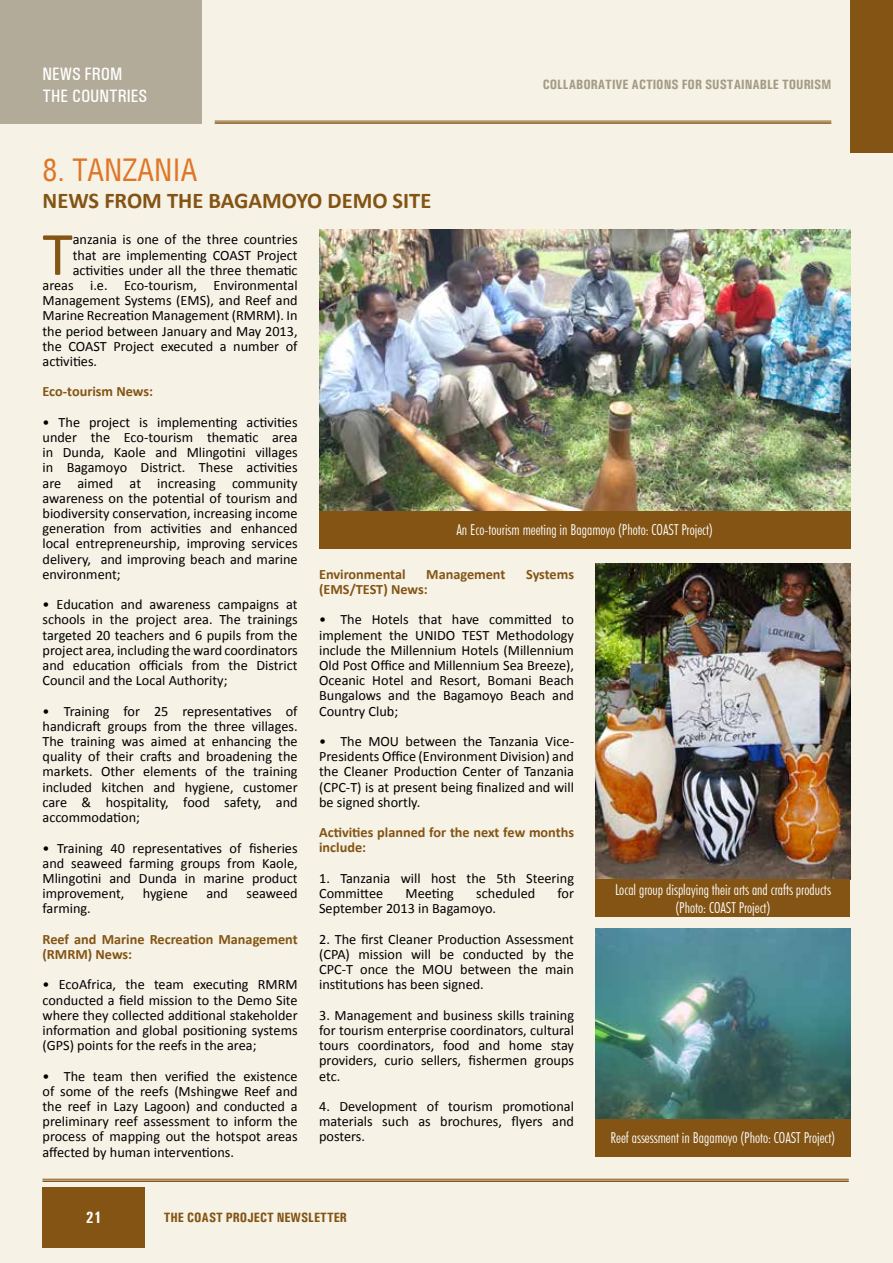
<style>
.page{position:relative;width:893px;height:1263px;background:#f6f2e6}
.page>*{position:absolute;margin:0;border:0;box-sizing:border-box;transform-origin:0 0}
.t1{font:62.1px "Calibri";color:#835414}
.t2{font:condensed 30px "Helvetica";color:#df7627}
.t3{font:700 22.5px "Calibri";color:#835414}
.t4{font:500 condensed 18px/21.6px "Univers";color:#fff}
.t5{font:700 condensed 16.5px "Univers";color:#fff}
.t6{font:300 condensed 15px/18px "Futura BT";color:#fff;text-align:center}
.t7{font:14.25px/15.1px "Calibri";color:#000;text-align:justify}
.t8{font:700 14.25px/15.1px "Calibri";color:#835414}
.t9{font:700 condensed 13.5px "Univers";color:#a29b85}
.t10{font:700 condensed 13.5px "Univers";color:#835414}
</style>
<div class="page">
<div style="left:43px;top:1187px;width:102px;height:61px;background:#835414"></div>
<hr style="left:43px;top:1179px;width:806px;height:1px;background:#835414">
<hr style="left:43px;top:1180px;width:806px;height:2px;background:#835414">
<div style="left:0;top:0;width:201px;height:124px;background:#b3ab99"></div>
<div style="left:850px;top:0;width:43px;height:153px;background:#835414"></div>
<hr style="left:215px;top:121px;width:616px;height:1px;background:#835414">
<hr style="left:215px;top:122px;width:616px;height:2px;background:#835414">
<img style="left:595px;top:928px;width:255px;height:191px">
<div style="left:595px;top:1119px;width:255px;height:37px;background:#835414"></div>
<img style="left:319px;top:229px;width:531px;height:282px">
<div style="left:319px;top:511px;width:531px;height:37px;background:#835414"></div>
<img style="left:595px;top:563px;width:255px;height:316px">
<div style="left:595px;top:879px;width:255px;height:38px;background:#835414"></div>
<p class="t4" style="left:43px;top:63px;width:106px">NEWS FROM<br>THE COUNTRIES</p>
<p class="t9" style="left:543px;top:77px;width:290px">COLLABORATIVE ACTIONS FOR SUSTAINABLE TOURISM</p>
<h2 class="t2" style="left:43px;top:151px;width:157px">8. TANZANIA</h2>
<h3 class="t3" style="left:43px;top:186px;width:390px">NEWS FROM THE BAGAMOYO DEMO SITE</h3>
<h1 class="t1" style="left:43px;top:215px;width:32px">T</h1>
<p class="t7" style="left:73px;top:232px;width:226px">anzania is one of the three countries</p>
<p class="t7" style="left:73px;top:247px;width:226px">that are implementing COAST Project</p>
<p class="t7" style="left:73px;top:262px;width:226px">activities under all the three thematic</p>
<p class="t7" style="left:43px;top:278px;width:257px">areas i.e. Eco-tourism, Environmental</p>
<p class="t7" style="left:43px;top:293px;width:257px">Management Systems (EMS), and Reef and</p>
<p class="t7" style="left:43px;top:308px;width:257px">Marine Recreation Management (RMRM). In</p>
<p class="t7" style="left:43px;top:323px;width:257px">the period between January and May 2013,</p>
<p class="t7" style="left:43px;top:338px;width:257px">the COAST Project executed a number of</p>
<p class="t7" style="left:43px;top:354px;width:56px">activities.</p>
<p class="t8" style="left:43px;top:384px;width:112px">Eco-tourism News:</p>
<p class="t7" style="left:43px;top:414px;width:257px">• The project is implementing activities under the Eco-tourism thematic area in Dunda, Kaole and Mlingotini villages in Bagamoyo District. These activities are aimed at increasing community awareness on the potential of tourism and biodiversity conservation, increasing income generation from activities and enhanced local entrepreneurship, improving services delivery, and improving beach and marine environment;</p>
<p class="t7" style="left:43px;top:597px;width:257px">• Education and awareness campaigns at schools in the project area. The trainings targeted 20 teachers and 6 pupils from the project area, including the ward coordinators and education officials from the District Council and the Local Authority;</p>
<p class="t7" style="left:43px;top:703px;width:257px">• Training for 25 representatives of handicraft groups from the three villages.<br>The training was aimed at enhancing the quality of their crafts and broadening the markets. Other elements of the training included kitchen and hygiene, customer care &amp; hospitality, food safety, and accommodation;</p>
<p class="t7" style="left:43px;top:840px;width:257px">• Training 40 representatives of fisheries and seaweed farming groups from Kaole, Mlingotini and Dunda in marine product improvement,</p>
<p class="t6" style="left:456px;top:521px;width:258px">An Eco-tourism meeting in Bagamoyo (Photo: COAST Project)</p>
<p class="t8" style="left:319px;top:566px;width:88px">Environmental</p>
<p class="t8" style="left:426px;top:566px;width:81px">Management</p>
<p class="t8" style="left:526px;top:566px;width:49px">Systems</p>
<p class="t8" style="left:319px;top:582px;width:110px">(EMS/TEST) News:</p>
<p class="t7" style="left:319px;top:612px;width:256px">• The Hotels that have committed to implement the UNIDO TEST Methodology include the Millennium Hotels (Millennium Old Post Office and Millennium Sea Breeze), Oceanic Hotel and Resort, Bomani Beach Bungalows and the Bagamoyo Beach and Country Club;</p>
<p class="t7" style="left:319px;top:734px;width:256px">• The MOU between the Tanzania Vice-Presidents Office (Environment Division) and the Cleaner Production Center of Tanzania (CPC-T) is at present being finalized and will be signed shortly.</p>
<p class="t8" style="left:319px;top:825px;width:256px">Activities planned for the next few months include:</p>
<p class="t7" style="left:319px;top:871px;width:256px">1. Tanzania will host the 5th Steering<br>Committee</p>
<p class="t6" style="left:615px;top:880px;width:217px">Local group displaying their arts and crafts products (Photo: COAST Project)</p>
<p class="t7" style="left:406px;top:886px;width:50px">Meeting</p>
<p class="t7" style="left:476px;top:886px;width:60px">scheduled</p>
<p class="t7" style="left:557px;top:886px;width:18px">for</p>
<p class="t7" style="left:319px;top:901px;width:179px">September 2013 in Bagamoyo.</p>
<p class="t7" style="left:319px;top:931px;width:256px">2. The first Cleaner Production Assessment (CPA) mission will be conducted by the CPC-T once the MOU between the main institutions has been signed.</p>
<p class="t7" style="left:319px;top:1007px;width:256px">3. Management and business skills training for tourism enterprise coordinators, cultural tours coordinators, food and home stay providers, curio sellers, fishermen groups etc.</p>
<p class="t7" style="left:319px;top:1099px;width:256px">4. Development of tourism promotional materials such as brochures, flyers and posters.</p>
<p class="t7" style="left:143px;top:886px;width:47px">hygiene</p>
<p class="t7" style="left:206px;top:886px;width:23px">and</p>
<p class="t7" style="left:247px;top:886px;width:53px">seaweed</p>
<p class="t7" style="left:43px;top:901px;width:50px">farming.</p>
<p class="t8" style="left:43px;top:931px;width:257px">Reef and Marine Recreation Management (RMRM) News:</p>
<p class="t7" style="left:43px;top:977px;width:257px">• EcoAfrica, the team executing RMRM conducted a field mission to the Demo Site where they collected additional stakeholder information and global positioning systems (GPS) points for the reefs in the area;</p>
<p class="t7" style="left:43px;top:1068px;width:257px">• The team then verified the existence of some of the reefs (Mshingwe Reef and the reef in Lazy Lagoon) and conducted a preliminary reef assessment to inform the process of mapping out the hotspot areas affected by human interventions.</p>
<p class="t6" style="left:611px;top:1129px;width:226px">Reef assessment in Bagamoyo (Photo: COAST Project)</p>
<p class="t5" style="left:86px;top:1207px;width:17px">21</p>
<p class="t10" style="left:164px;top:1209px;width:185px">THE COAST PROJECT NEWSLETTER</p>
</div>
